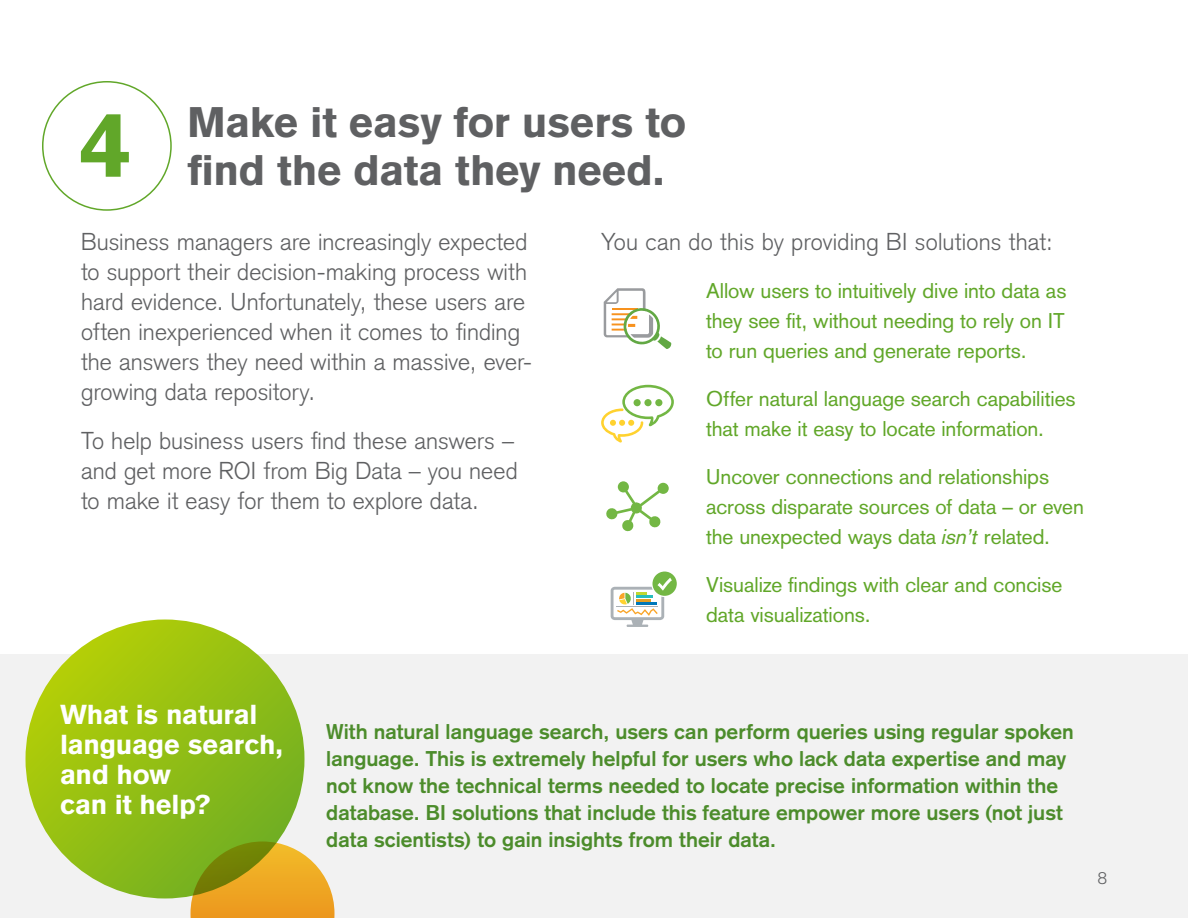
<style>
.page{position:relative;width:1188px;height:918px;background:#fff}
.page>*{position:absolute;margin:0;border:0;box-sizing:border-box;transform-origin:0 0}
.t1{font:900 42px/48px "Basic Commercial LT Pro";letter-spacing:-.01em;color:#5f6062}
.t2{font:900 27px/30px "Basic Commercial LT Pro";letter-spacing:-.01em;color:#fff}
.t3{font:300 24px/30px "Basic Commercial LT Pro";letter-spacing:.005em;color:#5f6062}
.t4{font:21px/30px "Basic Commercial LT Pro";letter-spacing:-.005em;color:#61a729}
.t5{font:700 21px/27px "Basic Commercial LT Pro";letter-spacing:.005em;color:#4c8c2b}
.t6{font:300 16.5px "Basic Commercial LT Pro";color:#5f6062}
.s1{font-size:91.5px;color:#61a729}
.s2{font-style:italic}
</style>
<div class="page">
<div style="left:0;top:654px;width:1188px;height:264px;background:#f2f2f2"></div>
<svg style="left:26px;top:620px;width:278px;height:278px;background:#93bf14"></svg>
<svg style="left:190px;top:842px;width:144px;height:76px;background:#cca730"></svg>
<svg style="left:601px;top:385px;width:73px;height:57px"></svg>
<svg style="left:606px;top:481px;width:63px;height:50px"></svg>
<svg style="left:611px;top:572px;width:66px;height:55px"></svg>
<svg style="left:604px;top:288px;width:67px;height:61px"></svg>
<h1 class="t1" style="left:188px;top:98px;width:500px;text-indent:-108px"><span class="s1">4</span> Make it easy for users to find the data they need.</h1>
<p class="t3" style="left:81px;top:226px;width:453px">Business managers are increasingly expected to support their decision-making process with hard evidence. Unfortunately, these users are often inexperienced when it comes to finding the answers they need within a massive, ever&shy;growing data repository.</p>
<p class="t3" style="left:81px;top:426px;width:438px">To help business users find these answers – and get more ROI from Big Data – you need to make it easy for them to explore data.</p>
<p class="t3" style="left:601px;top:226px;width:453px">You can do this by providing BI solutions that:</p>
<p class="t4" style="left:706px;top:276px;width:362px;text-align:justify">Allow users to intuitively dive into data as they see fit, without needing to rely on IT to run queries and generate reports.</p>
<p class="t4" style="left:706px;top:384px;width:371px">Offer natural language search capabilities that make it easy to locate information.</p>
<p class="t4" style="left:706px;top:462px;width:379px">Uncover connections and relationships across disparate sources of data – or even the unexpected ways data <span class="s2">isn’t</span> related.</p>
<p class="t4" style="left:706px;top:570px;width:358px">Visualize findings with clear and concise data visualizations.</p>
<p class="t2" style="left:60px;top:700px;width:225px">What is natural language search, and how<br>can it help?</p>
<p class="t5" style="left:326px;top:718px;width:749px">With natural language search, users can perform queries using regular spoken language. This is extremely helpful for users who lack data expertise and may not know the technical terms needed to locate precise information within the database. BI solutions that include this feature empower more users (not just data scientists) to gain insights from their data.</p>
<p class="t6" style="left:1098px;top:868px;width:11px">8</p>
</div>
